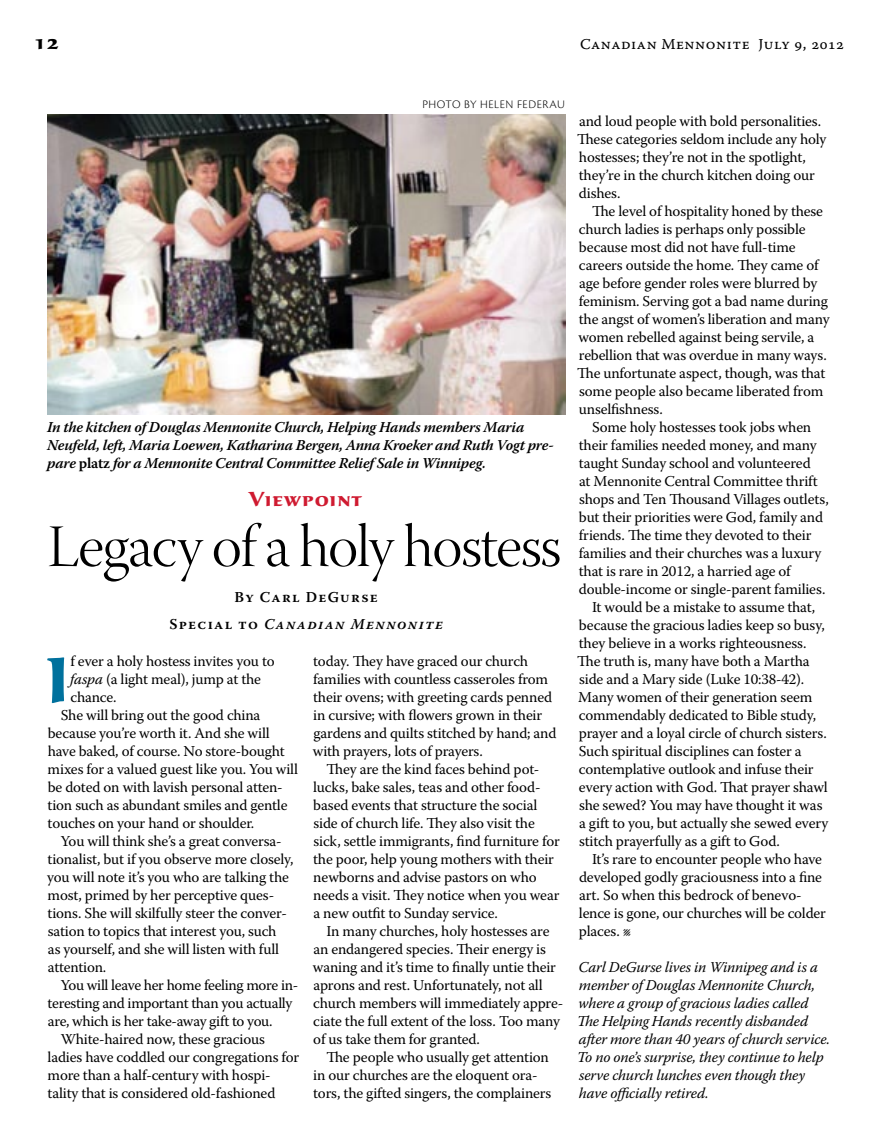
<style>
.page{position:relative;width:878px;height:1148px;background:#fff}
.page>*{position:absolute;margin:0;border:0;box-sizing:border-box;transform-origin:0 0}
.t1{font:700 66.3px "Sava Pro";color:#00719d}
.t2{font:60px "Warnock Pro Light Disp";letter-spacing:-.02em;color:#000}
.t3{font:700 21px "Sava Pro";letter-spacing:.035em;color:#cf1a30}
.t4{font:700 21px "Sava Pro";color:#000}
.t5{font:15px/18px "Warnock Pro";letter-spacing:-.01em;color:#000}
.t6{font:italic 15px/18px "Warnock Pro";letter-spacing:-.01em;color:#000}
.t7{font:italic 600 15px/18px "Warnock Pro";letter-spacing:-.015em;color:#000}
.t8{font:600 15px/27px "Warnock Pro";letter-spacing:.09em;color:#000;text-align:center}
.t9{font:15px "Warnock Pro Capt";letter-spacing:.035em;color:#000}
.t10{font:300 12px "Cronos Pro";letter-spacing:.05em;color:#000}
.s1{font-style:normal}
.s2{font-style:italic}
</style>
<div class="page">
<img style="left:47px;top:114px;width:518px;height:300px">
<h3 class="t4" style="left:34px;top:28px;width:27px">12</h3>
<p class="t9" style="left:580px;top:35px;width:265px">Canadian Mennonite July 9, 2012</p>
<p class="t10" style="left:422px;top:97px;width:144px">PHOTO BY HELEN FEDERAU</p>
<p class="t7" style="left:47px;top:418px;width:508px">In the kitchen of Douglas Mennonite Church, Helping Hands members Maria<br>Neufeld, left, Maria Loewen, Katharina Bergen, Anna Kroeker and Ruth Vogt pre&shy;pare <span class="s1">platz</span> for a Mennonite Central Committee Relief Sale in Winnipeg.</p>
<h3 class="t3" style="left:248px;top:485px;width:115px">Viewpoint</h3>
<h2 class="t2" style="left:47px;top:514px;width:515px">Legacy of a holy hostess</h2>
<p class="t8" style="left:169px;top:583px;width:275px">By Carl DeGurse<br>Special to <span class="s2">Canadian Mennonite</span></p>
<h1 class="t1" style="left:45px;top:636px;width:27px">I</h1>
<p class="t5" style="left:70px;top:652px;width:206px">f ever a holy hostess invites you to</p>
<p class="t5" style="left:313px;top:652px;width:245px">today. They have graced our church families with countless casseroles from their ovens; with greeting cards penned in cursive; with flowers grown in their gardens and quilts stitched by hand; and with prayers, lots of prayers.</p>
<p class="t5" style="left:313px;top:760px;width:248px;text-indent:13px">They are the kind faces behind pot&shy;lucks, bake sales, teas and other food&shy;based events that structure the social side of church life. They also visit the sick, settle immigrants, find furniture for the poor, help young mothers with their newborns and advise pastors on who needs a visit. They notice when you wear a new outfit to Sunday service.</p>
<p class="t5" style="left:313px;top:922px;width:252px;text-indent:14px">In many churches, holy hostesses are an endangered species. Their energy is waning and it’s time to finally untie their aprons and rest. Unfortunately, not all church members will immediately appre&shy;ciate the full extent of the loss. Too many of us take them for granted.</p>
<p class="t5" style="left:313px;top:1048px;width:239px;text-indent:13px">The people who usually get attention in our churches are the eloquent ora&shy;tors, the gifted singers, the complainers</p>
<p class="t5" style="left:70px;top:670px;width:192px"><span class="s2">faspa</span> (a light meal), jump at the</p>
<p class="t5" style="left:70px;top:688px;width:47px">chance.</p>
<p class="t5" style="left:61px;top:706px;width:201px">She will bring out the good china</p>
<p class="t5" style="left:48px;top:724px;width:223px">because you’re worth it. And she will</p>
<p class="t5" style="left:48px;top:742px;width:238px">have baked, of course. No store-bought</p>
<p class="t5" style="left:48px;top:760px;width:252px">mixes for a valued guest like you. You will</p>
<p class="t5" style="left:48px;top:778px;width:236px">be doted on with lavish personal atten-</p>
<p class="t5" style="left:48px;top:796px;width:241px">tion such as abundant smiles and gentle</p>
<p class="t5" style="left:48px;top:814px;width:208px">touches on your hand or shoulder.</p>
<p class="t5" style="left:61px;top:832px;width:222px">You will think she’s a great conversa-</p>
<p class="t5" style="left:48px;top:850px;width:247px">tionalist, but if you observe more closely,</p>
<p class="t5" style="left:47px;top:868px;width:243px">you will note it’s you who are talking the</p>
<p class="t5" style="left:48px;top:886px;width:228px">most, primed by her perceptive ques-</p>
<p class="t5" style="left:48px;top:904px;width:241px">tions. She will skilfully steer the conver-</p>
<p class="t5" style="left:48px;top:922px;width:230px">sation to topics that interest you, such</p>
<p class="t5" style="left:48px;top:940px;width:233px">as yourself, and she will listen with full</p>
<p class="t5" style="left:48px;top:958px;width:60px">attention.</p>
<p class="t5" style="left:61px;top:976px;width:239px">You will leave her home feeling more in-</p>
<p class="t5" style="left:48px;top:994px;width:246px">teresting and important than you actually</p>
<p class="t5" style="left:48px;top:1012px;width:226px">are, which is her take-away gift to you.</p>
<p class="t5" style="left:61px;top:1030px;width:206px">White-haired now, these gracious</p>
<p class="t5" style="left:48px;top:1048px;width:253px">ladies have coddled our congregations for</p>
<p class="t5" style="left:48px;top:1066px;width:225px">more than a half-century with hospi-</p>
<p class="t5" style="left:48px;top:1084px;width:229px">tality that is considered old-fashioned</p>
<p class="t5" style="left:577px;top:112px;width:251px">and loud people with bold personalities.<br>These categories seldom include any holy hostesses; they’re not in the spotlight, they’re in the church kitchen doing our dishes.</p>
<p class="t5" style="left:577px;top:202px;width:254px;text-indent:15px">The level of hospitality honed by these church ladies is perhaps only possible because most did not have full-time careers outside the home. They came of age before gender roles were blurred by feminism. Serving got a bad name during the angst of women’s liberation and many women rebelled against being servile, a rebellion that was overdue in many ways.<br>The unfortunate aspect, though, was that some people also became liberated from unselfishness.</p>
<p class="t5" style="left:592px;top:418px;width:221px">Some holy hostesses took jobs when</p>
<p class="t5" style="left:579px;top:436px;width:239px">their families needed money, and many</p>
<p class="t5" style="left:579px;top:454px;width:233px">taught Sunday school and volunteered</p>
<p class="t5" style="left:579px;top:472px;width:240px">at Mennonite Central Committee thrift</p>
<p class="t5" style="left:579px;top:490px;width:251px">shops and Ten Thousand Villages outlets,</p>
<p class="t5" style="left:579px;top:508px;width:246px">but their priorities were God, family and</p>
<p class="t5" style="left:579px;top:526px;width:234px">friends. The time they devoted to their</p>
<p class="t5" style="left:579px;top:544px;width:244px">families and their churches was a luxury</p>
<p class="t5" style="left:579px;top:562px;width:213px">that is rare in 2012, a harried age of</p>
<p class="t5" style="left:579px;top:580px;width:248px">double-income or single-parent families.</p>
<p class="t5" style="left:592px;top:598px;width:225px">It would be a mistake to assume that,</p>
<p class="t5" style="left:579px;top:616px;width:247px">because the gracious ladies keep so busy,</p>
<p class="t5" style="left:579px;top:634px;width:229px">they believe in a works righteousness.</p>
<p class="t5" style="left:577px;top:652px;width:234px">The truth is, many have both a Martha</p>
<p class="t5" style="left:579px;top:670px;width:227px">side and a Mary side (Luke 10:38-42).</p>
<p class="t5" style="left:578px;top:688px;width:236px">Many women of their generation seem</p>
<p class="t5" style="left:579px;top:706px;width:239px">commendably dedicated to Bible study,</p>
<p class="t5" style="left:578px;top:724px;width:249px">prayer and a loyal circle of church sisters.</p>
<p class="t5" style="left:578px;top:742px;width:224px">Such spiritual disciplines can foster a</p>
<p class="t5" style="left:579px;top:760px;width:236px">contemplative outlook and infuse their</p>
<p class="t5" style="left:579px;top:778px;width:250px">every action with God. That prayer shawl</p>
<p class="t5" style="left:579px;top:796px;width:245px">she sewed? You may have thought it was</p>
<p class="t5" style="left:579px;top:814px;width:251px">a gift to you, but actually she sewed every</p>
<p class="t5" style="left:579px;top:832px;width:202px">stitch prayerfully as a gift to God.</p>
<p class="t5" style="left:592px;top:850px;width:231px">It’s rare to encounter people who have</p>
<p class="t5" style="left:579px;top:868px;width:244px">developed godly graciousness into a fine</p>
<p class="t5" style="left:579px;top:886px;width:224px">art. So when this bedrock of benevo-</p>
<p class="t5" style="left:579px;top:904px;width:248px">lence is gone, our churches will be colder</p>
<p class="t5" style="left:579px;top:922px;width:53px">places. l</p>
<p class="t6" style="left:577px;top:958px;width:255px">Carl DeGurse lives in Winnipeg and is a member of Douglas Mennonite Church, where a group of gracious ladies called The Helping Hands recently disbanded after more than 40 years of church service.<br>To no one’s surprise, they continue to help serve church lunches even though they have officially retired.</p>
</div>
